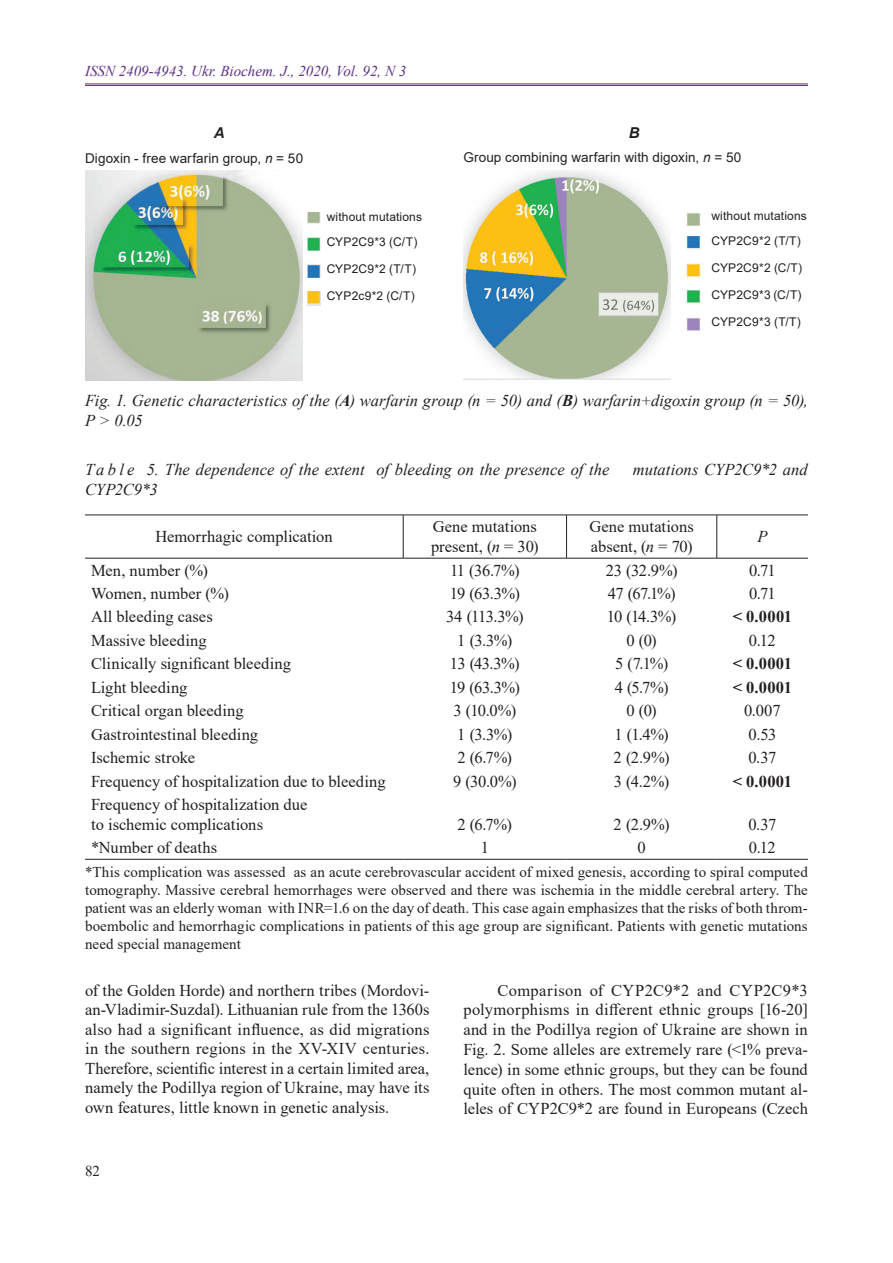
<style>
.page{position:relative;width:893px;height:1263px;background:#fff}
.page>*{position:absolute;margin:0;border:0;box-sizing:border-box;transform-origin:0 0}
.t1{font:16.5px/19.8px "Times New Roman";color:#231f20}
.t2{font:italic 16.5px/19.8px "Times New Roman";color:#231f20}
.t3{font:700 16.5px "Times New Roman";letter-spacing:.02em;color:#231f20}
.t4{font:15px/18px "Times New Roman";letter-spacing:.005em;color:#231f20;text-align:justify}
.t5{font:italic 15px "Times New Roman";color:#5d2e86}
.t6{font:italic 700 15px "Arial";color:#231f20}
.t7{font:13.5px "Arial";letter-spacing:.005em;color:#231f20}
.t8{font:12px/25px "Arial";letter-spacing:.015em;color:#231f20}
.s1{font-style:italic}
.s2{font-weight:700}
</style>
<div class="page">
<hr style="left:85px;top:84px;width:723px;height:1px;background:#5d2e86">
<hr style="left:85px;top:85px;width:723px;height:1px;background:#5d2e86">
<svg style="left:308px;top:212px;width:12px;height:11px"></svg>
<img style="left:308px;top:237px;width:12px;height:14px">
<svg style="left:308px;top:265px;width:12px;height:12px"></svg>
<img style="left:308px;top:291px;width:12px;height:14px">
<img style="left:463px;top:170px;width:207px;height:210px">
<img style="left:686px;top:213px;width:14px;height:13px">
<img style="left:686px;top:236px;width:15px;height:13px">
<img style="left:686px;top:264px;width:15px;height:13px">
<img style="left:686px;top:290px;width:15px;height:13px">
<img style="left:686px;top:318px;width:14px;height:13px">
<hr style="left:85px;top:515px;width:318px;height:1px;background:#231f20">
<hr style="left:403px;top:515px;width:164px;height:1px;background:#231f20">
<hr style="left:403px;top:515px;width:1px;height:43px;background:#231f20">
<hr style="left:567px;top:515px;width:150px;height:1px;background:#231f20">
<hr style="left:566px;top:515px;width:1px;height:43px;background:#231f20">
<hr style="left:717px;top:515px;width:91px;height:1px;background:#231f20">
<hr style="left:716px;top:515px;width:1px;height:43px;background:#231f20">
<hr style="left:85px;top:558px;width:318px;height:1px;background:#231f20">
<hr style="left:403px;top:558px;width:164px;height:1px;background:#231f20">
<hr style="left:567px;top:558px;width:150px;height:1px;background:#231f20">
<hr style="left:717px;top:558px;width:91px;height:1px;background:#231f20">
<hr style="left:85px;top:859px;width:318px;height:1px;background:#231f20">
<hr style="left:403px;top:859px;width:164px;height:1px;background:#231f20">
<hr style="left:567px;top:859px;width:150px;height:1px;background:#231f20">
<hr style="left:717px;top:859px;width:91px;height:1px;background:#231f20">
<img style="left:85px;top:171px;width:218px;height:209px">
<p class="t5" style="left:85px;top:61px;width:323px">ISSN 2409-4943. Ukr. Biochem. J., 2020, Vol. 92, N 3</p>
<p class="t6" style="left:214px;top:123px;width:12px">A</p>
<p class="t6" style="left:629px;top:123px;width:12px">B</p>
<p class="t7" style="left:85px;top:149px;width:220px">Digoxin - free warfarin group, <span class="s1">n</span> = 50</p>
<p class="t7" style="left:463px;top:148px;width:279px">Group combining warfarin with digoxin, <span class="s1">n</span> = 50</p>
<p class="t8" style="left:327px;top:204px;width:97px">without mutations<br>CYP2C9*3 (C/T)</p>
<p class="t8" style="left:327px;top:257px;width:91px">CYP2C9*2 (T/T)</p>
<p class="t8" style="left:327px;top:283px;width:90px">CYP2c9*2 (C/T)</p>
<p class="t8" style="left:711px;top:203px;width:97px">without mutations<br>CYP2C9*2 (T/T)</p>
<p class="t8" style="left:711px;top:256px;width:92px">CYP2C9*2 (C/T)</p>
<p class="t8" style="left:711px;top:282px;width:92px">CYP2C9*3 (C/T)</p>
<p class="t8" style="left:711px;top:309px;width:91px">CYP2C9*3 (T/T)</p>
<p class="t2" style="left:85px;top:390px;width:724px">Fig. 1. Genetic characteristics of the (<span class="s2">A</span>) warfarin group (n = 50) and (<span class="s2">B</span>) warfarin+digoxin group (n = 50),<br>P &gt; 0.05</p>
<p class="t2" style="left:85px;top:459px;width:526px">Ta b l e 5. The dependence of the extent of bleeding on the presence of the</p>
<p class="t2" style="left:633px;top:459px;width:177px">mutations CYP2C9*2 and</p>
<p class="t2" style="left:85px;top:479px;width:74px">CYP2C9*3</p>
<p class="t1" style="left:155px;top:526px;width:179px">Hemorrhagic complication</p>
<p class="t1" style="left:431px;top:516px;width:109px">Gene mutations present, (<span class="s1">n</span> = 30)</p>
<p class="t1" style="left:589px;top:516px;width:106px">Gene mutations absent, (<span class="s1">n</span> = 70)</p>
<p class="t2" style="left:757px;top:526px;width:12px">P</p>
<p class="t1" style="left:91px;top:560px;width:119px">Men, number (%)</p>
<p class="t1" style="left:450px;top:560px;width:71px">11 (36.7%)</p>
<p class="t1" style="left:606px;top:560px;width:73px">23 (32.9%)</p>
<p class="t1" style="left:749px;top:560px;width:28px">0.71</p>
<p class="t1" style="left:91px;top:583px;width:140px">Women, number (%)</p>
<p class="t1" style="left:450px;top:583px;width:72px">19 (63.3%)</p>
<p class="t1" style="left:608px;top:583px;width:69px">47 (67.1%)</p>
<p class="t1" style="left:749px;top:583px;width:28px">0.71</p>
<p class="t1" style="left:91px;top:606px;width:123px">All bleeding cases</p>
<p class="t1" style="left:446px;top:606px;width:79px">34 (113.3%)</p>
<p class="t1" style="left:607px;top:606px;width:71px">10 (14.3%)</p>
<p class="t3" style="left:733px;top:605px;width:61px">&lt; 0.0001</p>
<p class="t1" style="left:91px;top:630px;width:117px">Massive bleeding</p>
<p class="t1" style="left:457px;top:630px;width:57px">1 (3.3%)</p>
<p class="t1" style="left:626px;top:630px;width:32px">0 (0)</p>
<p class="t1" style="left:749px;top:630px;width:29px">0.12</p>
<p class="t1" style="left:91px;top:653px;width:201px">Clinically significant bleeding</p>
<p class="t1" style="left:450px;top:653px;width:71px">13 (43.3%)</p>
<p class="t1" style="left:615px;top:653px;width:55px">5 (7.1%)</p>
<p class="t3" style="left:733px;top:652px;width:61px">&lt; 0.0001</p>
<p class="t1" style="left:91px;top:677px;width:98px">Light bleeding</p>
<p class="t1" style="left:450px;top:677px;width:72px">19 (63.3%)</p>
<p class="t1" style="left:615px;top:677px;width:55px">4 (5.7%)</p>
<p class="t3" style="left:733px;top:675px;width:61px">&lt; 0.0001</p>
<p class="t1" style="left:91px;top:700px;width:154px">Critical organ bleeding</p>
<p class="t1" style="left:453px;top:700px;width:64px">3 (10.0%)</p>
<p class="t1" style="left:626px;top:700px;width:32px">0 (0)</p>
<p class="t1" style="left:744px;top:700px;width:38px">0.007</p>
<p class="t1" style="left:91px;top:724px;width:169px">Gastrointestinal bleeding</p>
<p class="t1" style="left:457px;top:724px;width:57px">1 (3.3%)</p>
<p class="t1" style="left:614px;top:724px;width:56px">1 (1.4%)</p>
<p class="t1" style="left:748px;top:724px;width:29px">0.53</p>
<p class="t1" style="left:91px;top:747px;width:106px">Ischemic stroke</p>
<p class="t1" style="left:458px;top:747px;width:56px">2 (6.7%)</p>
<p class="t1" style="left:614px;top:747px;width:58px">2 (2.9%)</p>
<p class="t1" style="left:748px;top:747px;width:29px">0.37</p>
<p class="t1" style="left:91px;top:771px;width:296px">Frequency of hospitalization due to bleeding</p>
<p class="t1" style="left:453px;top:771px;width:65px">9 (30.0%)</p>
<p class="t1" style="left:614px;top:771px;width:57px">3 (4.2%)</p>
<p class="t3" style="left:733px;top:769px;width:61px">&lt; 0.0001</p>
<p class="t1" style="left:91px;top:794px;width:218px">Frequency of hospitalization due to ischemic complications</p>
<p class="t1" style="left:458px;top:814px;width:56px">2 (6.7%)</p>
<p class="t1" style="left:614px;top:814px;width:58px">2 (2.9%)</p>
<p class="t1" style="left:748px;top:814px;width:29px">0.37</p>
<p class="t1" style="left:91px;top:837px;width:128px">*Number of deaths</p>
<p class="t1" style="left:481px;top:837px;width:10px">1</p>
<p class="t1" style="left:637px;top:837px;width:10px">0</p>
<p class="t1" style="left:749px;top:837px;width:29px">0.12</p>
<p class="t4" style="left:85px;top:862px;width:724px">*This complication was assessed as an acute cerebrovascular accident of mixed genesis, according to spiral computed tomography. Massive cerebral hemorrhages were observed and there was ischemia in the middle cerebral artery. The patient was an elderly woman with INR=1.6 on the day of death. This case again emphasizes that the risks of both throm&shy;boembolic and hemorrhagic complications in patients of this age group are significant. Patients with genetic mutations need special management</p>
<p class="t1" style="left:85px;top:980px;width:346px;text-align:justify">of the Golden Horde) and northern tribes (Mordovi&shy;an-Vladimir-Suzdal). Lithuanian rule from the 1360s also had a significant influence, as did migrations in the southern regions in the XV-XIV centuries.<br>Therefore, scientific interest in a certain limited area, namely the Podillya region of Ukraine, may have its own features, little known in genetic analysis.</p>
<p class="t1" style="left:463px;top:980px;width:346px;text-align:justify;text-indent:34px">Comparison of CYP2C9*2 and CYP2C9*3 polymorphisms in different ethnic groups [16-20] and in the Podillya region of Ukraine are shown in Fig. 2. Some alleles are extremely rare (&lt;1% preva&shy;lence) in some ethnic groups, but they can be found quite often in others. The most common mutant al&shy;leles of CYP2C9*2 are found in Europeans (Czech</p>
<p class="t4" style="left:85px;top:1161px;width:16px">82</p>
</div>
